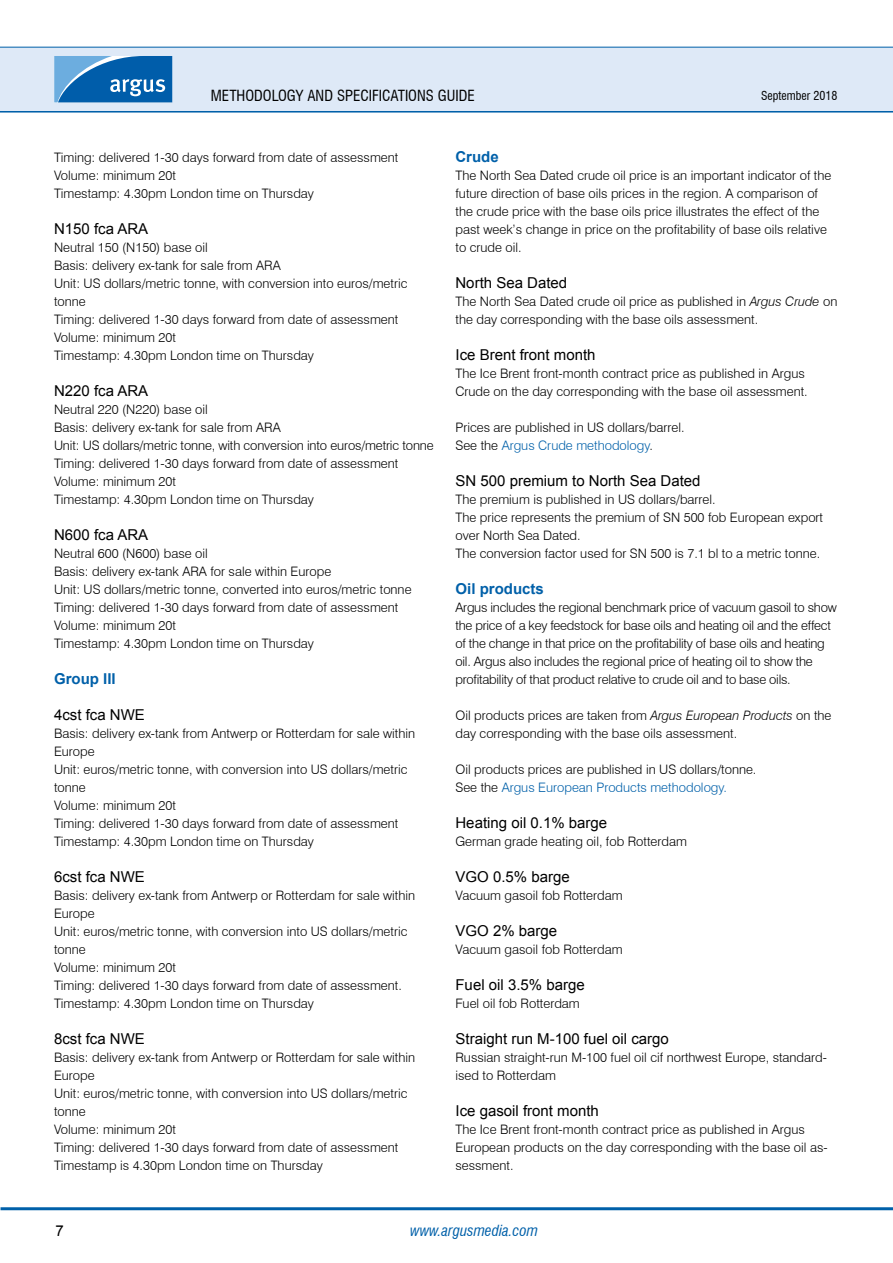
<style>
.page{position:relative;width:893px;height:1263px;background:#fff}
.page>*{position:absolute;margin:0;border:0;box-sizing:border-box;transform-origin:0 0}
.t1{font:15px "Arial";color:#000}
.t2{font:condensed 15px "Swiss 721 BT";color:#000}
.t3{font:700 15px "Arial";color:#0060a9}
.t4{font:italic condensed 15px "Swiss 721 BT";color:#0060a9}
.t5{font:300 13.05px/18px "Swiss 721 BT";color:#000}
.t6{font:300 13.05px/18px "Swiss 721 BT";letter-spacing:-.02em;color:#000}
.t7{font:condensed 12px "Swiss 721 BT";color:#000}
.s1{font-style:italic}
.s2{color:#0060a9}
</style>
<div class="page">
<hr style="left:0;top:110px;width:893px;height:3px;background:#0060a9">
<div style="left:0;top:47px;width:893px;height:64px;background:#dee9f7"></div>
<hr style="left:0;top:47px;width:893px;height:1px;background:#0060a9">
<svg style="left:54px;top:56px;width:118px;height:46px;background:#307dbd"></svg>
<hr style="left:1px;top:1207px;width:892px;height:3px;background:#0060a9">
<p class="t2" style="left:211px;top:86px;width:264px">METHODOLOGY AND SPECIFICATIONS GUIDE</p>
<p class="t7" style="left:761px;top:88px;width:78px">SEPTEMBER 2018</p>
<p class="t5" style="left:54px;top:148px;width:346px">Timing: delivered 1-30 days forward from date of assessment<br>Volume: minimum 20t<br>Timestamp: 4.30pm London time on Thursday</p>
<p class="t1" style="left:54px;top:219px;width:96px">N150 fca ARA</p>
<p class="t5" style="left:54px;top:238px;width:355px">Neutral 150 (N150) base oil<br>Basis: delivery ex-tank for sale from ARA<br>Unit: US dollars/metric tonne, with conversion into euros/metric tonne<br>Timing: delivered 1-30 days forward from date of assessment Volume: minimum 20t<br>Timestamp: 4.30pm London time on Thursday</p>
<p class="t1" style="left:54px;top:381px;width:96px">N220 fca ARA</p>
<p class="t5" style="left:54px;top:400px;width:381px">Neutral 220 (N220) base oil<br>Basis: delivery ex-tank for sale from ARA<br>Unit: US dollars/metric tonne, with conversion into euros/metric tonne Timing: delivered 1-30 days forward from date of assessment Volume: minimum 20t<br>Timestamp: 4.30pm London time on Thursday</p>
<p class="t1" style="left:54px;top:525px;width:96px">N600 fca ARA</p>
<p class="t5" style="left:54px;top:544px;width:359px">Neutral 600 (N600) base oil<br>Basis: delivery ex-tank ARA for sale within Europe<br>Unit: US dollars/metric tonne, converted into euros/metric tonne Timing: delivered 1-30 days forward from date of assessment Volume: minimum 20t<br>Timestamp: 4.30pm London time on Thursday</p>
<p class="t3" style="left:54px;top:669px;width:63px">Group III</p>
<p class="t1" style="left:54px;top:705px;width:92px">4cst fca NWE</p>
<p class="t5" style="left:54px;top:724px;width:363px">Basis: delivery ex-tank from Antwerp or Rotterdam for sale within Europe<br>Unit: euros/metric tonne, with conversion into US dollars/metric tonne<br>Volume: minimum 20t<br>Timing: delivered 1-30 days forward from date of assessment Timestamp: 4.30pm London time on Thursday</p>
<p class="t1" style="left:54px;top:867px;width:92px">6cst fca NWE</p>
<p class="t5" style="left:54px;top:886px;width:363px">Basis: delivery ex-tank from Antwerp or Rotterdam for sale within Europe<br>Unit: euros/metric tonne, with conversion into US dollars/metric tonne<br>Volume: minimum 20t<br>Timing: delivered 1-30 days forward from date of assessment.<br>Timestamp: 4.30pm London time on Thursday</p>
<p class="t1" style="left:54px;top:1029px;width:92px">8cst fca NWE</p>
<p class="t5" style="left:54px;top:1048px;width:363px">Basis: delivery ex-tank from Antwerp or Rotterdam for sale within Europe<br>Unit: euros/metric tonne, with conversion into US dollars/metric tonne<br>Volume: minimum 20t<br>Timing: delivered 1-30 days forward from date of assessment Timestamp is 4.30pm London time on Thursday</p>
<p class="t3" style="left:455px;top:147px;width:45px">Crude</p>
<p class="t5" style="left:455px;top:166px;width:377px">The North Sea Dated crude oil price is an important indicator of the future direction of base oils prices in the region. A comparison of the crude price with the base oils price illustrates the effect of the past week’s change in price on the profitability of base oils relative to crude oil.</p>
<p class="t1" style="left:455px;top:273px;width:113px">North Sea Dated</p>
<p class="t5" style="left:455px;top:292px;width:383px">The North Sea Dated crude oil price as published in <span class="s1">Argus Crude</span> on the day corresponding with the base oils assessment.</p>
<p class="t1" style="left:455px;top:345px;width:142px">Ice Brent front month</p>
<p class="t5" style="left:455px;top:364px;width:354px">The Ice Brent front-month contract price as published in Argus<br>Crude on the day corresponding with the base oil assessment.</p>
<p class="t5" style="left:455px;top:418px;width:231px">Prices are published in US dollars/barrel.<br>See the <span class="s2">Argus Crude methodology</span>.</p>
<p class="t1" style="left:455px;top:471px;width:247px">SN 500 premium to North Sea Dated</p>
<p class="t5" style="left:455px;top:490px;width:369px">The premium is published in US dollars/barrel.<br>The price represents the premium of SN 500 fob European export over North Sea Dated.<br>The conversion factor used for SN 500 is 7.1 bl to a metric tonne.</p>
<p class="t3" style="left:455px;top:579px;width:90px">Oil products</p>
<p class="t6" style="left:455px;top:598px;width:383px">Argus includes the regional benchmark price of vacuum gasoil to show the price of a key feedstock for base oils and heating oil and the effect of the change in that price on the profitability of base oils and heating oil. Argus also includes the regional price of heating oil to show the profitability of that product relative to crude oil and to base oils.</p>
<p class="t5" style="left:455px;top:706px;width:377px">Oil products prices are taken from <span class="s1">Argus European Products</span> on the day corresponding with the base oils assessment.</p>
<p class="t5" style="left:455px;top:760px;width:302px">Oil products prices are published in US dollars/tonne.<br>See the <span class="s2">Argus European Products methodology.</span></p>
<p class="t1" style="left:455px;top:813px;width:153px">Heating oil 0.1% barge</p>
<p class="t5" style="left:455px;top:832px;width:233px">German grade heating oil, fob Rotterdam</p>
<p class="t1" style="left:455px;top:867px;width:116px">VGO 0.5% barge</p>
<p class="t5" style="left:455px;top:886px;width:169px">Vacuum gasoil fob Rotterdam</p>
<p class="t1" style="left:455px;top:921px;width:103px">VGO 2% barge</p>
<p class="t5" style="left:455px;top:940px;width:169px">Vacuum gasoil fob Rotterdam</p>
<p class="t1" style="left:455px;top:975px;width:131px">Fuel oil 3.5% barge</p>
<p class="t5" style="left:455px;top:994px;width:126px">Fuel oil fob Rotterdam</p>
<p class="t1" style="left:455px;top:1029px;width:215px">Straight run M-100 fuel oil cargo</p>
<p class="t5" style="left:455px;top:1048px;width:373px">Russian straight-run M-100 fuel oil cif northwest Europe, standard&shy;ised to Rotterdam</p>
<p class="t1" style="left:455px;top:1101px;width:145px">Ice gasoil front month</p>
<p class="t5" style="left:455px;top:1120px;width:374px">The Ice Brent front-month contract price as published in Argus<br>European products on the day corresponding with the base oil as&shy;sessment.</p>
<p class="t1" style="left:55px;top:1220px;width:10px">7</p>
<p class="t4" style="left:410px;top:1221px;width:129px">www.argusmedia.com</p>
</div>
